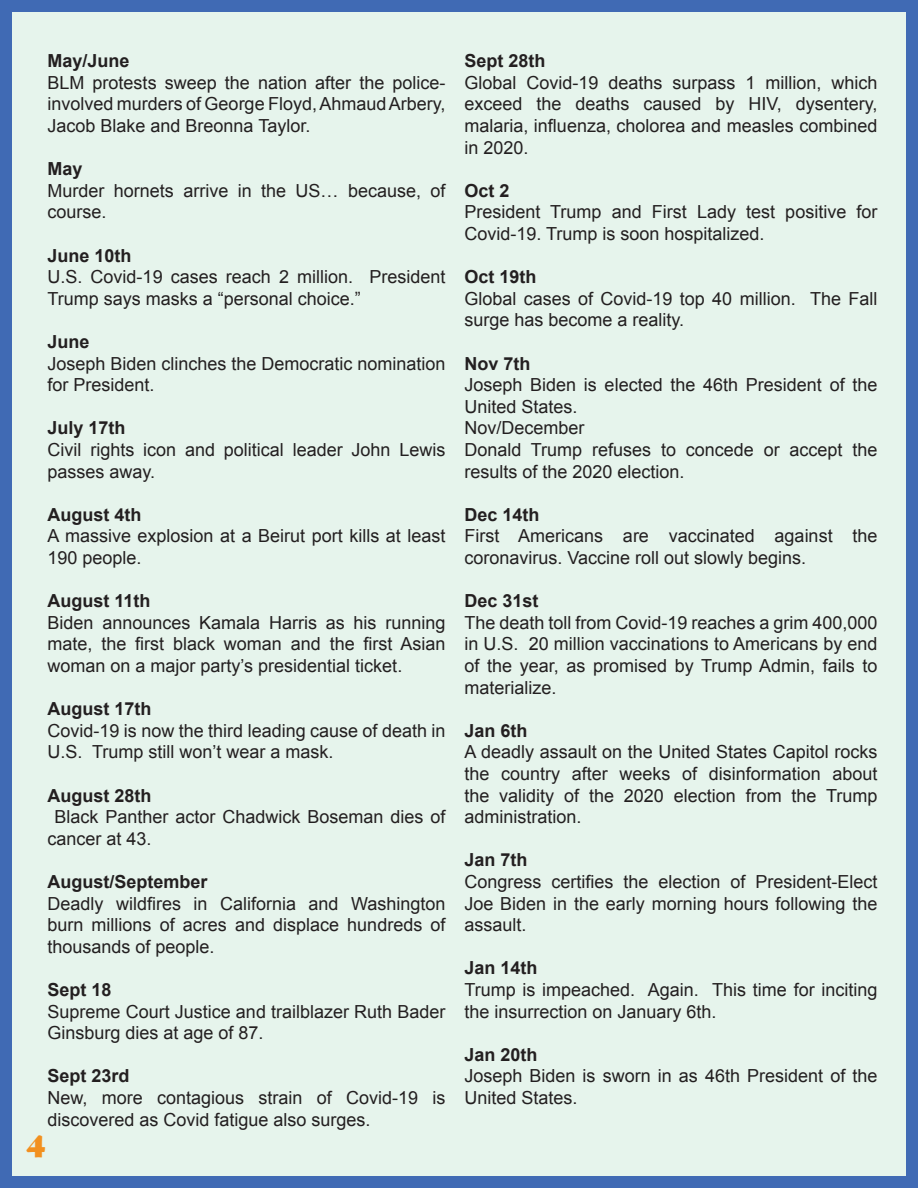
<style>
.page{position:relative;width:918px;height:1188px;background:#fff}
.page>*{position:absolute;margin:0;border:0;box-sizing:border-box;transform-origin:0 0}
.t1{font:30px "Gastromond";color:#f2901f}
.t2{font:18px/21.6px "Arial";color:#231f20}
.t3{font:700 18px "Arial";color:#231f20}
</style>
<div class="page">
<div style="left:6px;top:6px;width:906px;height:1176px;background:#e6f4ec"></div>
<div style="left:0;top:0;width:918px;height:1188px;border:12px solid #406ab4"></div>
<p class="t3" style="left:48px;top:49px;width:84px">May/June</p>
<p class="t2" style="left:48px;top:72px;width:399px;text-align:justify">BLM protests sweep the nation after the police&shy;involved murders of George Floyd, Ahmaud Arbery, Jacob Blake and Breonna Taylor.</p>
<p class="t3" style="left:48px;top:157px;width:37px">May</p>
<p class="t2" style="left:48px;top:180px;width:399px">Murder hornets arrive in the US… because, of course.</p>
<p class="t3" style="left:48px;top:243px;width:86px">June 10th</p>
<p class="t2" style="left:48px;top:266px;width:399px">U.S. Covid-19 cases reach 2 million. President<br>Trump says masks a “personal choice.”</p>
<p class="t3" style="left:48px;top:330px;width:44px">June</p>
<p class="t2" style="left:48px;top:353px;width:399px">Joseph Biden clinches the Democratic nomination for President.</p>
<p class="t3" style="left:48px;top:416px;width:80px">July 17th</p>
<p class="t2" style="left:48px;top:439px;width:399px">Civil rights icon and political leader John Lewis passes away.</p>
<p class="t3" style="left:48px;top:503px;width:95px">August 4th</p>
<p class="t2" style="left:48px;top:525px;width:399px">A massive explosion at a Beirut port kills at least<br>190 people.</p>
<p class="t3" style="left:48px;top:589px;width:105px">August 11th</p>
<p class="t2" style="left:48px;top:612px;width:399px;text-align:justify">Biden announces Kamala Harris as his running mate, the first black woman and the first Asian woman on a major party’s presidential ticket.</p>
<p class="t3" style="left:48px;top:697px;width:106px">August 17th</p>
<p class="t2" style="left:48px;top:720px;width:399px">Covid-19 is now the third leading cause of death in<br>U.S. Trump still won’t wear a mask.</p>
<p class="t3" style="left:48px;top:783px;width:106px">August 28th</p>
<p class="t2" style="left:48px;top:806px;width:399px;text-indent:7px">Black Panther actor Chadwick Boseman dies of cancer at 43.</p>
<p class="t3" style="left:48px;top:870px;width:162px">August/September</p>
<p class="t2" style="left:48px;top:893px;width:399px;text-align:justify">Deadly wildfires in California and Washington burn millions of acres and displace hundreds of thousands of people.</p>
<p class="t3" style="left:48px;top:978px;width:66px">Sept 18</p>
<p class="t2" style="left:48px;top:1001px;width:399px">Supreme Court Justice and trailblazer Ruth Bader<br>Ginsburg dies at age of 87.</p>
<p class="t3" style="left:48px;top:1064px;width:84px">Sept 23rd</p>
<p class="t2" style="left:48px;top:1087px;width:399px">New, more contagious strain of Covid-19 is discovered as Covid fatigue also surges.</p>
<p class="t1" style="left:26px;top:1118px;width:21px">4</p>
<p class="t3" style="left:464px;top:49px;width:83px">Sept 28th</p>
<p class="t2" style="left:464px;top:72px;width:415px;text-align:justify">Global Covid-19 deaths surpass 1 million, which exceed the deaths caused by HIV, dysentery, malaria, influenza, cholorea and measles combined in 2020.</p>
<p class="t3" style="left:464px;top:179px;width:47px">Oct 2</p>
<p class="t2" style="left:464px;top:201px;width:415px">President Trump and First Lady test positive for<br>Covid-19. Trump is soon hospitalized.</p>
<p class="t3" style="left:464px;top:265px;width:74px">Oct 19th</p>
<p class="t2" style="left:464px;top:288px;width:415px">Global cases of Covid-19 top 40 million. The Fall surge has become a reality.</p>
<p class="t3" style="left:464px;top:351px;width:68px">Nov 7th</p>
<p class="t2" style="left:464px;top:374px;width:415px">Joseph Biden is elected the 46th President of the<br>United States.</p>
<p class="t2" style="left:464px;top:417px;width:122px">Nov/December</p>
<p class="t2" style="left:464px;top:439px;width:415px">Donald Trump refuses to concede or accept the results of the 2020 election.</p>
<p class="t3" style="left:464px;top:503px;width:77px">Dec 14th</p>
<p class="t2" style="left:464px;top:525px;width:415px">First Americans are vaccinated against the coronavirus. Vaccine roll out slowly begins.</p>
<p class="t3" style="left:464px;top:589px;width:76px">Dec 31st</p>
<p class="t2" style="left:464px;top:612px;width:415px;text-align:justify">The death toll from Covid-19 reaches a grim 400,000 in U.S. 20 million vaccinations to Americans by end of the year, as promised by Trump Admin, fails to materialize.</p>
<p class="t3" style="left:464px;top:719px;width:65px">Jan 6th</p>
<p class="t2" style="left:464px;top:741px;width:415px;text-align:justify">A deadly assault on the United States Capitol rocks the country after weeks of disinformation about the validity of the 2020 election from the Trump administration.</p>
<p class="t3" style="left:464px;top:848px;width:65px">Jan 7th</p>
<p class="t2" style="left:464px;top:871px;width:415px;text-align:justify">Congress certifies the election of President-Elect Joe Biden in the early morning hours following the assault.</p>
<p class="t3" style="left:464px;top:956px;width:75px">Jan 14th</p>
<p class="t2" style="left:464px;top:979px;width:415px">Trump is impeached. Again. This time for inciting the insurrection on January 6th.</p>
<p class="t3" style="left:464px;top:1043px;width:75px">Jan 20th</p>
<p class="t2" style="left:464px;top:1065px;width:415px">Joseph Biden is sworn in as 46th President of the<br>United States.</p>
</div>
